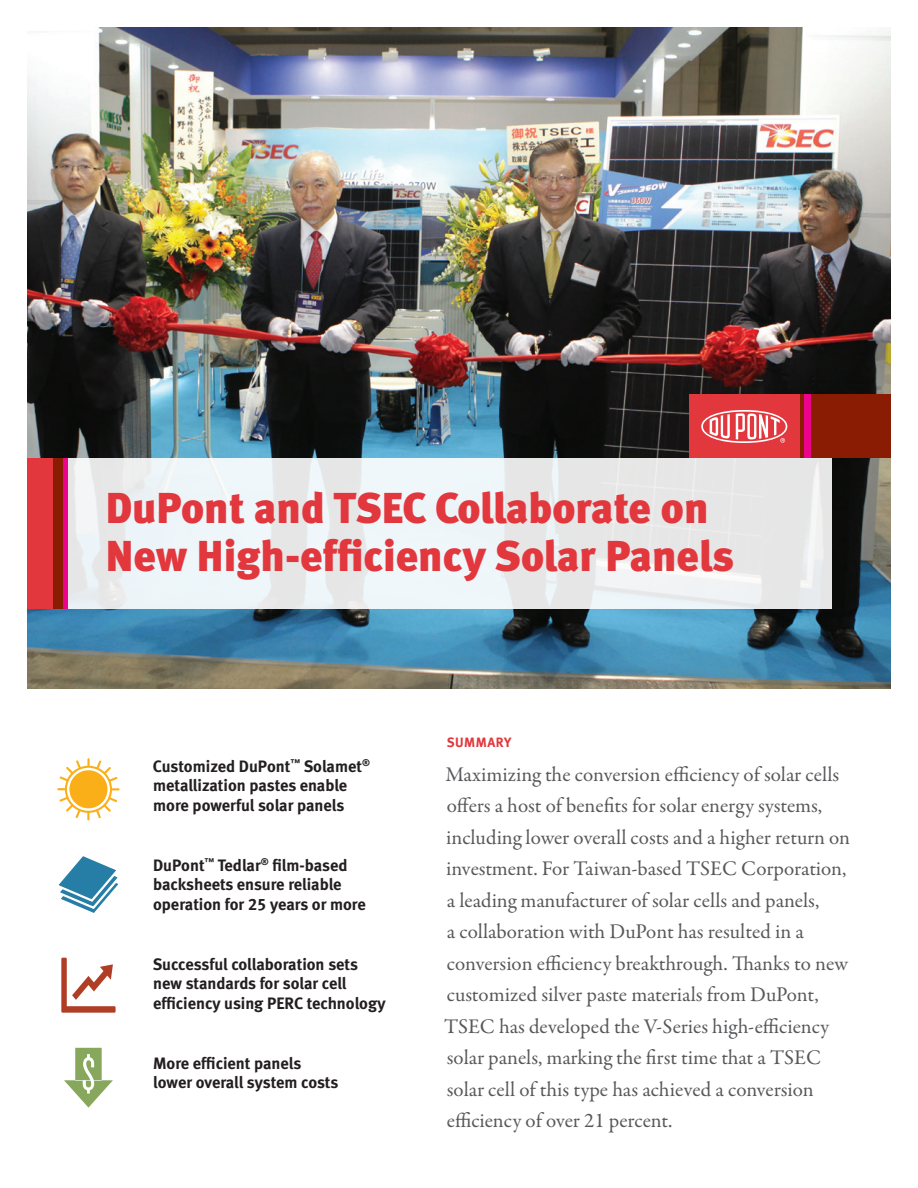
<style>
.page{position:relative;width:918px;height:1188px;background:#fff}
.page>*{position:absolute;margin:0;border:0;box-sizing:border-box;transform-origin:0 0}
.t1{font:900 43.2px/48px "Meta";color:#e1373d}
.t2{font:21px/31.5px "Garamond Premr Pro";color:#57585a}
.t3{font:16.5px/19.5px "Meta Bold LF";color:#231f20}
.t4{font:13.5px "Meta Bold LF";letter-spacing:.04em;color:#e1373d}
</style>
<div class="page">
<img style="left:27px;top:27px;width:864px;height:661px">
<div style="left:799px;top:395px;width:92px;height:63px;background:#891c02"></div>
<div style="left:689px;top:395px;width:110px;height:63px;background:#e1373d"></div>
<svg style="left:701px;top:410px;width:86px;height:33px"></svg>
<div style="left:805px;top:395px;width:6px;height:63px;background:#ed028c"></div>
<div style="left:67px;top:458px;width:765px;height:151px;background:linear-gradient(to bottom,#e9eced,#ebf0f2)"></div>
<div style="left:61px;top:458px;width:6px;height:151px;background:#ed028c"></div>
<div style="left:27px;top:458px;width:30px;height:151px;background:#e1373d"></div>
<div style="left:53px;top:458px;width:10px;height:151px;background:#891c02"></div>
<svg style="left:64px;top:1048px;width:49px;height:60px"></svg>
<svg style="left:57px;top:758px;width:63px;height:62px"></svg>
<svg style="left:58px;top:856px;width:60px;height:57px"></svg>
<svg style="left:61px;top:958px;width:55px;height:55px"></svg>
<h1 class="t1" style="left:106px;top:484px;width:630px">DuPont and TSEC Collaborate on<br>New High-efficiency Solar Panels</h1>
<p class="t3" style="left:153px;top:756px;width:219px">Customized DuPont<sup>™</sup> Solamet<sup>® </sup>metallization pastes enable more powerful solar panels</p>
<p class="t3" style="left:153px;top:855px;width:214px">DuPont<sup>™</sup> Tedlar<sup>®</sup> film-based backsheets ensure reliable operation for 25 years or more</p>
<p class="t3" style="left:153px;top:954px;width:234px">Successful collaboration sets new standards for solar cell efficiency using PERC technology</p>
<p class="t3" style="left:153px;top:1053px;width:187px">More efficient panels lower overall system costs</p>
<p class="t4" style="left:447px;top:734px;width:66px">SUMMARY</p>
<p class="t2" style="left:444px;top:759px;width:408px">Maximizing the conversion efficiency of solar cells offers a host of benefits for solar energy systems, including lower overall costs and a higher return on investment. For Taiwan-based TSEC Corporation, a leading manufacturer of solar cells and panels,<br>a collaboration with DuPont has resulted in a conversion efficiency breakthrough. Thanks to new customized silver paste materials from DuPont, TSEC has developed the V-Series high-efficiency solar panels, marking the first time that a TSEC solar cell of this type has achieved a conversion efficiency of over 21 percent.</p>
</div>
